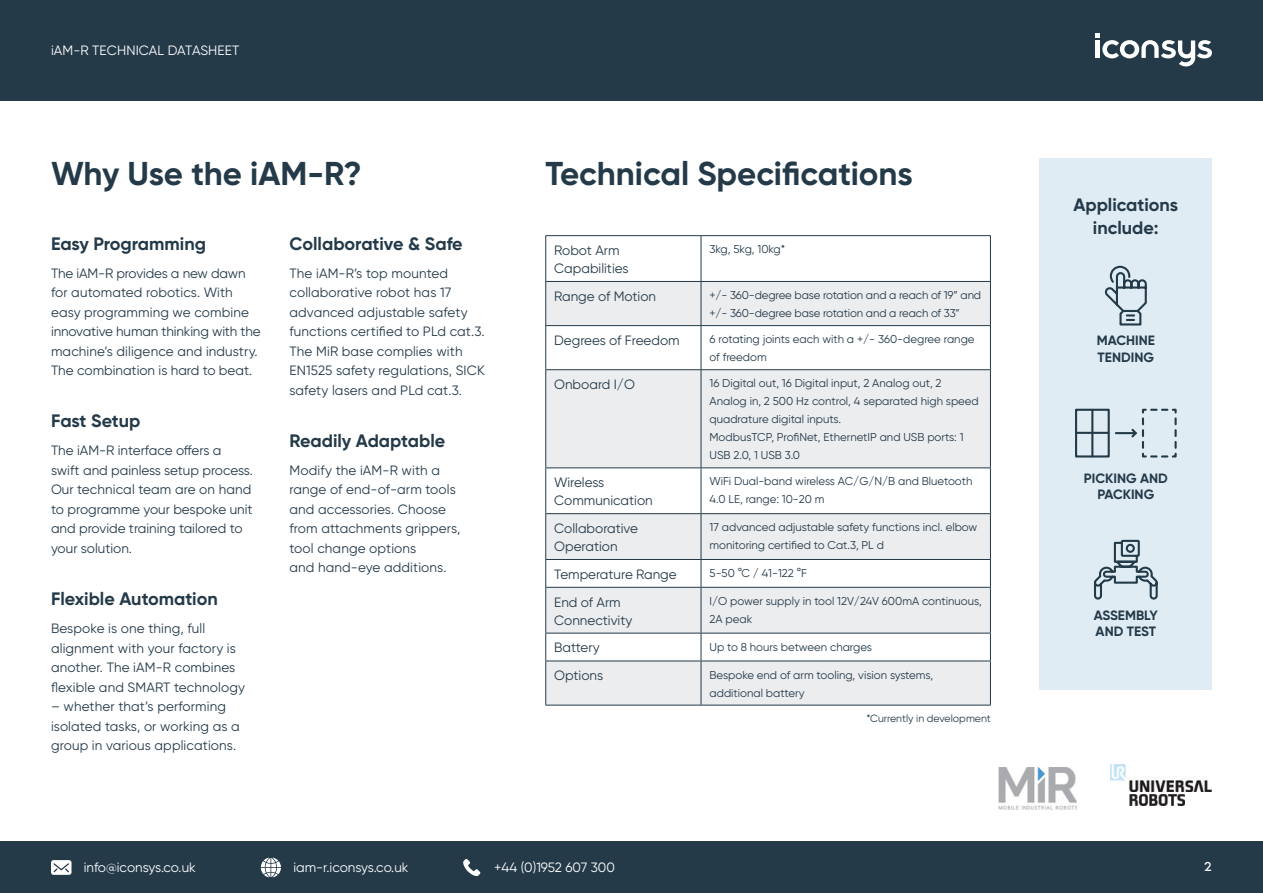
<style>
.page{position:relative;width:1263px;height:893px;background:#fff}
.page>*{position:absolute;margin:0;border:0;box-sizing:border-box;transform-origin:0 0}
.t1{font:700 33px "Gilroy";color:#243a49}
.Subheader{font:700 18px/22.5px "Gilroy";color:#243a49;text-align:center}
.Body{font:13.5px/19.5px "Gilroy";color:#243a49}
.Body-2{font:13.5px "Gilroy";color:#fff}
.Subheader-2{font:700 13.5px/16.5px "Gilroy";color:#243a49}
.Body-3{font:13.5px "Noir Pro";color:#fff}
.Body-4{font:11.4px/18px "Gilroy";color:#243a49}
.Body-5{font:10.5px "Gilroy";color:#243a49}
</style>
<div class="page">
<div style="left:0;top:0;width:1263px;height:100px;background:#243a49"></div>
<svg style="left:546px;top:282px;width:444px;height:423px;fill:#ecedef"></svg>
<hr style="left:545px;top:236px;width:1px;height:45px;background:#243a49">
<hr style="left:545px;top:235px;width:156px;height:1px;background:#243a49">
<hr style="left:701px;top:235px;width:290px;height:1px;background:#243a49">
<hr style="left:701px;top:236px;width:1px;height:45px;background:#243a49">
<hr style="left:990px;top:236px;width:1px;height:45px;background:#243a49">
<hr style="left:545px;top:282px;width:1px;height:43px;background:#243a49">
<hr style="left:545px;top:281px;width:156px;height:1px;background:#243a49">
<hr style="left:701px;top:281px;width:290px;height:1px;background:#243a49">
<hr style="left:701px;top:282px;width:1px;height:43px;background:#243a49">
<hr style="left:990px;top:282px;width:1px;height:43px;background:#243a49">
<hr style="left:545px;top:326px;width:1px;height:43px;background:#243a49">
<hr style="left:545px;top:325px;width:156px;height:1px;background:#243a49">
<hr style="left:701px;top:325px;width:290px;height:1px;background:#243a49">
<hr style="left:701px;top:326px;width:1px;height:43px;background:#243a49">
<hr style="left:990px;top:326px;width:1px;height:43px;background:#243a49">
<hr style="left:545px;top:370px;width:1px;height:97px;background:#243a49">
<hr style="left:545px;top:369px;width:156px;height:1px;background:#243a49">
<hr style="left:701px;top:369px;width:290px;height:1px;background:#243a49">
<hr style="left:701px;top:370px;width:1px;height:97px;background:#243a49">
<hr style="left:990px;top:370px;width:1px;height:97px;background:#243a49">
<hr style="left:545px;top:468px;width:1px;height:45px;background:#243a49">
<hr style="left:545px;top:467px;width:156px;height:1px;background:#243a49">
<hr style="left:701px;top:467px;width:290px;height:1px;background:#243a49">
<hr style="left:701px;top:468px;width:1px;height:45px;background:#243a49">
<hr style="left:990px;top:468px;width:1px;height:45px;background:#243a49">
<hr style="left:545px;top:514px;width:1px;height:45px;background:#243a49">
<hr style="left:545px;top:513px;width:156px;height:1px;background:#243a49">
<hr style="left:701px;top:513px;width:290px;height:1px;background:#243a49">
<hr style="left:701px;top:514px;width:1px;height:45px;background:#243a49">
<hr style="left:990px;top:514px;width:1px;height:45px;background:#243a49">
<svg style="left:545px;top:560px;width:1px;height:27px"></svg>
<hr style="left:545px;top:559px;width:156px;height:1px;background:#243a49">
<hr style="left:701px;top:559px;width:290px;height:1px;background:#243a49">
<svg style="left:701px;top:560px;width:1px;height:27px"></svg>
<svg style="left:990px;top:560px;width:1px;height:27px"></svg>
<hr style="left:545px;top:588px;width:1px;height:45px;background:#243a49">
<hr style="left:545px;top:587px;width:156px;height:1px;background:#243a49">
<hr style="left:701px;top:587px;width:290px;height:1px;background:#243a49">
<hr style="left:701px;top:588px;width:1px;height:45px;background:#243a49">
<hr style="left:990px;top:588px;width:1px;height:45px;background:#243a49">
<svg style="left:545px;top:634px;width:1px;height:27px"></svg>
<hr style="left:545px;top:633px;width:156px;height:1px;background:#243a49">
<hr style="left:701px;top:633px;width:290px;height:1px;background:#243a49">
<svg style="left:701px;top:633px;width:1px;height:28px"></svg>
<svg style="left:990px;top:633px;width:1px;height:28px"></svg>
<hr style="left:545px;top:661px;width:1px;height:44px;background:#243a49">
<hr style="left:545px;top:661px;width:156px;height:1px;background:#243a49">
<hr style="left:701px;top:661px;width:290px;height:1px;background:#243a49">
<hr style="left:701px;top:661px;width:1px;height:44px;background:#243a49">
<hr style="left:990px;top:661px;width:1px;height:44px;background:#243a49">
<hr style="left:545px;top:705px;width:156px;height:1px;background:#243a49">
<hr style="left:701px;top:705px;width:290px;height:1px;background:#243a49">
<div style="left:1040px;top:159px;width:172px;height:531px;background:#e0ecf4"></div>
<svg style="left:1105px;top:266px;width:42px;height:59px"></svg>
<div style="left:1075px;top:409px;width:35px;height:48px;border:2px solid #233a49"></div>
<svg style="left:1115px;top:409px;width:62px;height:48px"></svg>
<hr style="left:1091px;top:410px;width:2px;height:46px;background:#233a49">
<hr style="left:1076px;top:432px;width:32px;height:2px;background:#233a49">
<svg style="left:1094px;top:540px;width:64px;height:60px"></svg>
<div style="left:0;top:842px;width:1263px;height:51px;background:#243a49"></div>
<svg style="left:463px;top:859px;width:17px;height:17px"></svg>
<svg style="left:51px;top:860px;width:21px;height:15px"></svg>
<svg style="left:261px;top:858px;width:20px;height:19px"></svg>
<img style="left:1111px;top:765px;width:101px;height:27px">
<img style="left:1130px;top:794px;width:54px;height:12px">
<img style="left:999px;top:767px;width:78px;height:42px">
<svg style="left:1095px;top:34px;width:117px;height:32px"></svg>
<p class="Body-2" style="left:51px;top:42px;width:190px">iAM-R TECHNICAL DATASHEET</p>
<p class="t1" style="left:51px;top:153px;width:312px">Why Use the iAM-R?</p>
<p class="Subheader" style="left:51px;top:232px;width:156px">Easy Programming</p>
<p class="Body" style="left:51px;top:263px;width:211px">The iAM-R provides a new dawn for automated robotics. With easy programming we combine innovative human thinking with the machine’s diligence and industry.<br>The combination is hard to beat.</p>
<p class="Subheader" style="left:51px;top:410px;width:91px">Fast Setup</p>
<p class="Body" style="left:51px;top:441px;width:203px">The iAM-R interface offers a swift and painless setup process.<br>Our technical team are on hand to programme your bespoke unit and provide training tailored to your solution.</p>
<p class="Subheader" style="left:51px;top:588px;width:168px">Flexible Automation</p>
<p class="Body" style="left:51px;top:619px;width:195px">Bespoke is one thing, full alignment with your factory is another. The iAM-R combines flexible and SMART technology</p>
<p class="Body" style="left:51px;top:697px;width:190px">– whether that’s performing isolated tasks, or working as a group in various applications.</p>
<p class="Subheader" style="left:289px;top:232px;width:175px">Collaborative &amp; Safe</p>
<p class="Body" style="left:289px;top:263px;width:197px">The iAM-R’s top mounted collaborative robot has 17 advanced adjustable safety functions certified to PLd cat.3.<br>The MiR base complies with<br>EN1525 safety regulations, SICK safety lasers and PLd cat.3.</p>
<p class="Subheader" style="left:289px;top:429px;width:157px">Readily Adaptable</p>
<p class="Body" style="left:289px;top:460px;width:172px">Modify the iAM-R with a range of end-of-arm tools and accessories. Choose from attachments grippers, tool change options<br>and hand‑eye additions.</p>
<p class="t1" style="left:545px;top:153px;width:369px">Technical Specifications</p>
<p class="Body" style="left:554px;top:241px;width:76px;line-height:18px">Robot Arm<br>Capabilities</p>
<p class="Body-4" style="left:709px;top:240px;width:77px">3kg, 5kg, 10kg*</p>
<p class="Body" style="left:554px;top:286px;width:103px">Range of Motion</p>
<p class="Body-4" style="left:709px;top:286px;width:273px">+/- 360-degree base rotation and a reach of 19” and +/- 360-degree base rotation and a reach of 33”</p>
<p class="Body" style="left:554px;top:330px;width:127px">Degrees of Freedom</p>
<p class="Body-4" style="left:709px;top:330px;width:267px">6 rotating joints each with a +/- 360-degree range of freedom</p>
<p class="Body" style="left:554px;top:374px;width:82px">Onboard I/O</p>
<p class="Body-4" style="left:709px;top:374px;width:271px">16 Digital out, 16 Digital input, 2 Analog out, 2<br>Analog in, 2 500 Hz control, 4 separated high speed quadrature digital inputs.<br>ModbusTCP, ProfiNet, EthernetIP and USB ports: 1<br>USB 2.0, 1 USB 3.0</p>
<p class="Body" style="left:554px;top:473px;width:100px;line-height:18px">Wireless<br>Communication</p>
<p class="Body-4" style="left:709px;top:472px;width:264px">WiFi Dual-band wireless AC/G/N/B and Bluetooth<br>4.0 LE, range: 10-20 m</p>
<p class="Body" style="left:554px;top:519px;width:85px;line-height:18px">Collaborative<br>Operation</p>
<p class="Body-4" style="left:709px;top:518px;width:269px">17 advanced adjustable safety functions incl. elbow monitoring certified to Cat.3, PL d</p>
<p class="Body" style="left:554px;top:564px;width:124px">Temperature Range</p>
<p class="Body-4" style="left:709px;top:564px;width:99px">5-50 °C / 41-122 °F</p>
<p class="Body" style="left:554px;top:593px;width:80px;line-height:18px">End of Arm<br>Connectivity</p>
<p class="Body-4" style="left:709px;top:592px;width:274px">I/O power supply in tool 12V/24V 600mA continuous,<br>2A peak</p>
<p class="Body" style="left:554px;top:638px;width:47px">Battery</p>
<p class="Body-4" style="left:709px;top:638px;width:164px">Up to 8 hours between charges</p>
<p class="Body" style="left:554px;top:666px;width:50px">Options</p>
<p class="Body-4" style="left:709px;top:665px;width:225px">Bespoke end of arm tooling, vision systems, additional battery</p>
<p class="Body-5" style="left:866px;top:712px;width:126px">*Currently in development</p>
<p class="Subheader" style="left:1073px;top:194px;width:106px">Applications include:</p>
<p class="Subheader-2" style="left:1097px;top:332px;width:60px">MACHINE<br>TENDING</p>
<p class="Subheader-2" style="left:1084px;top:470px;width:85px;text-align:center">PICKING AND<br>PACKING</p>
<p class="Subheader-2" style="left:1094px;top:606px;width:66px">ASSEMBLY<br>AND TEST</p>
<p class="Body-2" style="left:84px;top:859px;width:114px">info@iconsys.co.uk</p>
<p class="Body-2" style="left:293px;top:859px;width:117px">iam-r.iconsys.co.uk</p>
<p class="Body-2" style="left:494px;top:859px;width:122px">+44 (0)1952 607 300</p>
<p class="Body-3" style="left:1204px;top:856px;width:10px">2</p>
</div>
